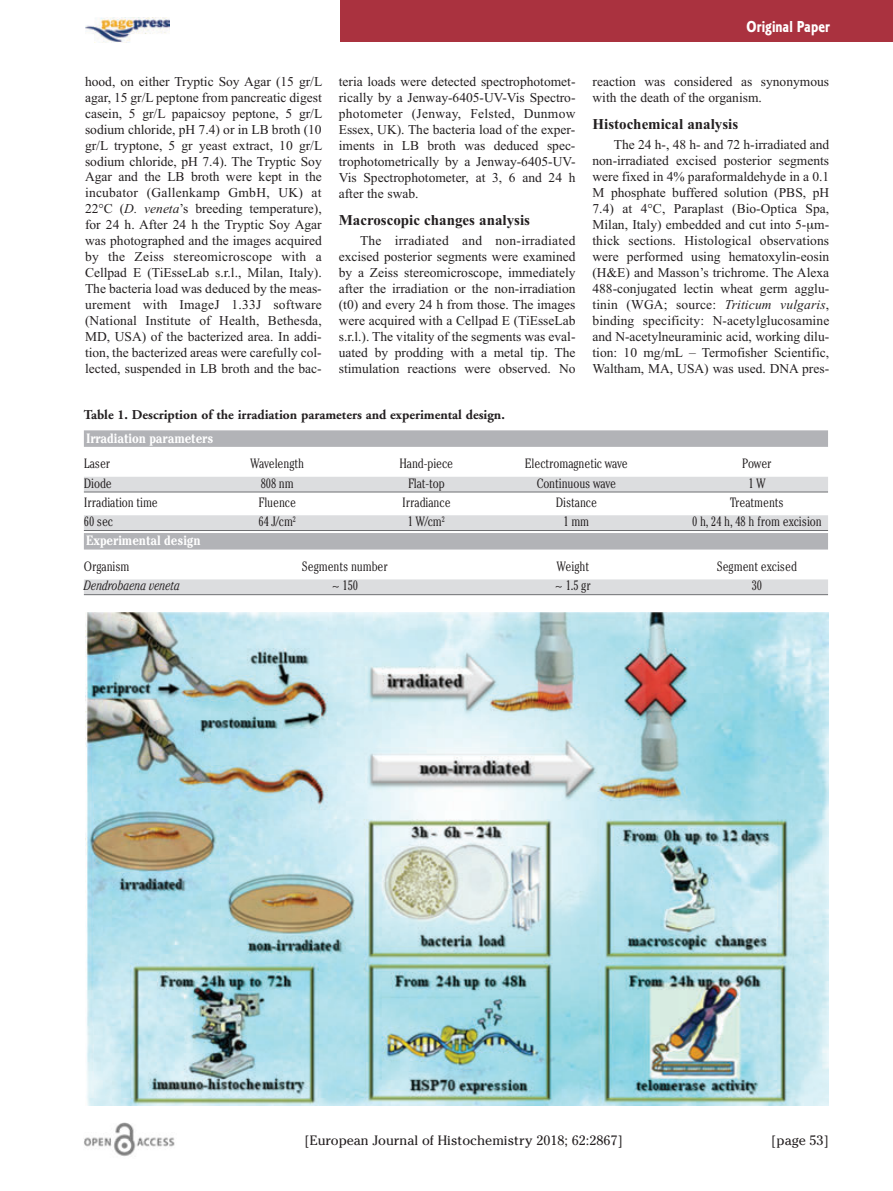
<style>
.page{position:relative;width:893px;height:1191px;background:#fff}
.page>*{position:absolute;margin:0;border:0;box-sizing:border-box;transform-origin:0 0}
.t1{font:16.5px "Corinthian Bold Condensed Plain";color:#fff}
.t2{font:700 15px "Times New Roman";color:#231f20}
.t3{font:13.5px/15.9px "Times New Roman";color:#231f20;text-align:justify}
.t4{font:300 condensed 13.5px "Cheltenham";letter-spacing:-.01em;color:#231f20}
.t5{font:700 13.5px "Adobe Garamond";color:#231f20}
.t6{font:13.5px "Cheltenham";color:#231f20}
.t7{font:700 condensed 13.5px "Cheltenham";letter-spacing:-.01em;color:#fff}
.t8{font:italic 300 condensed 13.5px "Cheltenham";letter-spacing:-.01em;color:#231f20}
.s1{font-style:italic}
</style>
<div class="page">
<div style="left:340px;top:0;width:553px;height:42px;background:#aa323f"></div>
<img style="left:85px;top:17px;width:84px;height:26px">
<img style="left:84px;top:1123px;width:91px;height:34px">
<div style="left:84px;top:430px;width:744px;height:17px;background:#b2b3b7"></div>
<div style="left:84px;top:477px;width:744px;height:15px;background:#dcdddf"></div>
<hr style="left:84px;top:492px;width:744px;height:1px;background:#6c6d70">
<div style="left:84px;top:515px;width:744px;height:15px;background:#dcdddf"></div>
<hr style="left:84px;top:530px;width:744px;height:1px;background:#6c6d70">
<div style="left:84px;top:533px;width:744px;height:16px;background:#b2b3b7"></div>
<div style="left:84px;top:579px;width:744px;height:15px;background:#dcdddf"></div>
<hr style="left:84px;top:594px;width:744px;height:1px;background:#6c6d70">
<img style="left:85px;top:612px;width:743px;height:493px">
<p class="t3" style="left:85px;top:73px;width:239px">hood, on either Tryptic Soy Agar (15 gr/L agar, 15 gr/L peptone from pancreatic digest casein, 5 gr/L papaicsoy peptone, 5 gr/L sodium chloride, pH 7.4) or in LB broth (10 gr/L tryptone, 5 gr yeast extract, 10 gr/L sodium chloride, pH 7.4). The Tryptic Soy Agar and the LB broth were kept in the incubator (Gallenkamp GmbH, UK) at 22°C (<span class="s1">D. veneta</span>’s breeding temperature), for 24 h. After 24 h the Tryptic Soy Agar was photographed and the images acquired by the Zeiss stereomicroscope with a Cellpad E (TiEsseLab s.r.l., Milan, Italy).<br>The bacteria load was deduced by the meas&shy;urement with ImageJ 1.33J software (National Institute of Health, Bethesda, MD, USA) of the bacterized area. In addi&shy;tion, the bacterized areas were carefully col&shy;lected, suspended in LB broth and the bac-</p>
<p class="t3" style="left:339px;top:73px;width:238px">teria loads were detected spectrophotomet&shy;rically by a Jenway-6405-UV-Vis Spectro - photometer (Jenway, Felsted, Dunmow Essex, UK). The bacteria load of the exper&shy;iments in LB broth was deduced spec&shy;trophotometrically by a Jenway-6405-UV-Vis Spectrophotometer, at 3, 6 and 24 h after the swab.</p>
<p class="t2" style="left:339px;top:211px;width:193px">Macroscopic changes analysis</p>
<p class="t3" style="left:339px;top:232px;width:238px;text-indent:21px">The irradiated and non-irradiated excised posterior segments were examined by a Zeiss stereomicroscope, immediately after the irradiation or the non-irradiation (t0) and every 24 h from those. The images were acquired with a Cellpad E (TiEsseLab s.r.l.). The vitality of the segments was eval&shy;uated by prodding with a metal tip. The stimulation reactions were observed. No</p>
<p class="t1" style="left:747px;top:21px;width:85px">Original Paper</p>
<p class="t3" style="left:592px;top:73px;width:238px">reaction was considered as synonymous with the death of the organism.</p>
<p class="t2" style="left:592px;top:115px;width:147px">Histochemical analysis</p>
<p class="t3" style="left:592px;top:137px;width:238px;text-indent:21px">The 24 h-, 48 h- and 72 h-irradiated and non-irradiated excised posterior segments were fixed in 4% paraformaldehyde in a 0.1<br>M phosphate buffered solution (PBS, pH 7.4) at 4°C, Paraplast (Bio-Optica Spa, Milan, Italy) embedded and cut into 5- m&shy;thick sections. Histological observations were performed using hematoxylin-eosin (H&amp;E) and Masson’s trichrome. The Alexa 488-conjugated lectin wheat germ agglu&shy;tinin (WGA; source: <span class="s1">Triticum vulgaris</span>, binding specificity: N-acetylglucosamine and N-acetylneuraminic acid, working dilu&shy;tion: 10 mg/mL – Termofisher Scientific, Waltham, MA, USA) was used. DNA pres-</p>
<p class="t5" style="left:84px;top:409px;width:422px">Table 1. Description of the irradiation parameters and experimental design.</p>
<p class="t7" style="left:86px;top:433px;width:129px">Irradiation parameters</p>
<p class="t4" style="left:84px;top:459px;width:28px">Laser</p>
<p class="t4" style="left:250px;top:459px;width:55px">Wavelength</p>
<p class="t4" style="left:400px;top:459px;width:55px">Hand-piece</p>
<p class="t4" style="left:525px;top:459px;width:104px">Electromagnetic wave</p>
<p class="t4" style="left:742px;top:459px;width:31px">Power</p>
<p class="t4" style="left:84px;top:478px;width:30px">Diode</p>
<p class="t4" style="left:261px;top:478px;width:35px">808 nm</p>
<p class="t4" style="left:408px;top:478px;width:38px">Flat-top</p>
<p class="t4" style="left:537px;top:478px;width:81px">Continuous wave</p>
<p class="t4" style="left:748px;top:478px;width:18px">1 W</p>
<p class="t4" style="left:84px;top:497px;width:75px">Irradiation time</p>
<p class="t4" style="left:258px;top:497px;width:39px">Fluence</p>
<p class="t4" style="left:402px;top:497px;width:50px">Irradiance</p>
<p class="t4" style="left:556px;top:497px;width:43px">Distance</p>
<p class="t4" style="left:730px;top:497px;width:55px">Treatments</p>
<p class="t4" style="left:84px;top:516px;width:31px">60 sec</p>
<p class="t4" style="left:258px;top:516px;width:39px">64 J/cm<sup>2</sup></p>
<p class="t4" style="left:408px;top:516px;width:38px">1 W/cm<sup>2</sup></p>
<p class="t4" style="left:563px;top:516px;width:27px">1 mm</p>
<p class="t4" style="left:692px;top:516px;width:131px">0 h, 24 h, 48 h from excision</p>
<p class="t7" style="left:86px;top:536px;width:116px">Experimental design</p>
<p class="t4" style="left:84px;top:561px;width:47px">Organism</p>
<p class="t4" style="left:302px;top:561px;width:88px">Segments number</p>
<p class="t4" style="left:557px;top:561px;width:34px">Weight</p>
<p class="t4" style="left:717px;top:561px;width:82px">Segment excised</p>
<p class="t8" style="left:84px;top:581px;width:98px">Dendrobaena veneta</p>
<p class="t4" style="left:332px;top:581px;width:28px">~ 150</p>
<p class="t4" style="left:555px;top:581px;width:37px">~ 1.5 gr</p>
<p class="t4" style="left:752px;top:581px;width:12px">30</p>
<p class="t6" style="left:304px;top:1132px;width:320px">[European Journal of Histochemistry 2018; 62:2867]</p>
<p class="t6" style="left:771px;top:1132px;width:59px">[page 53]</p>
</div>
